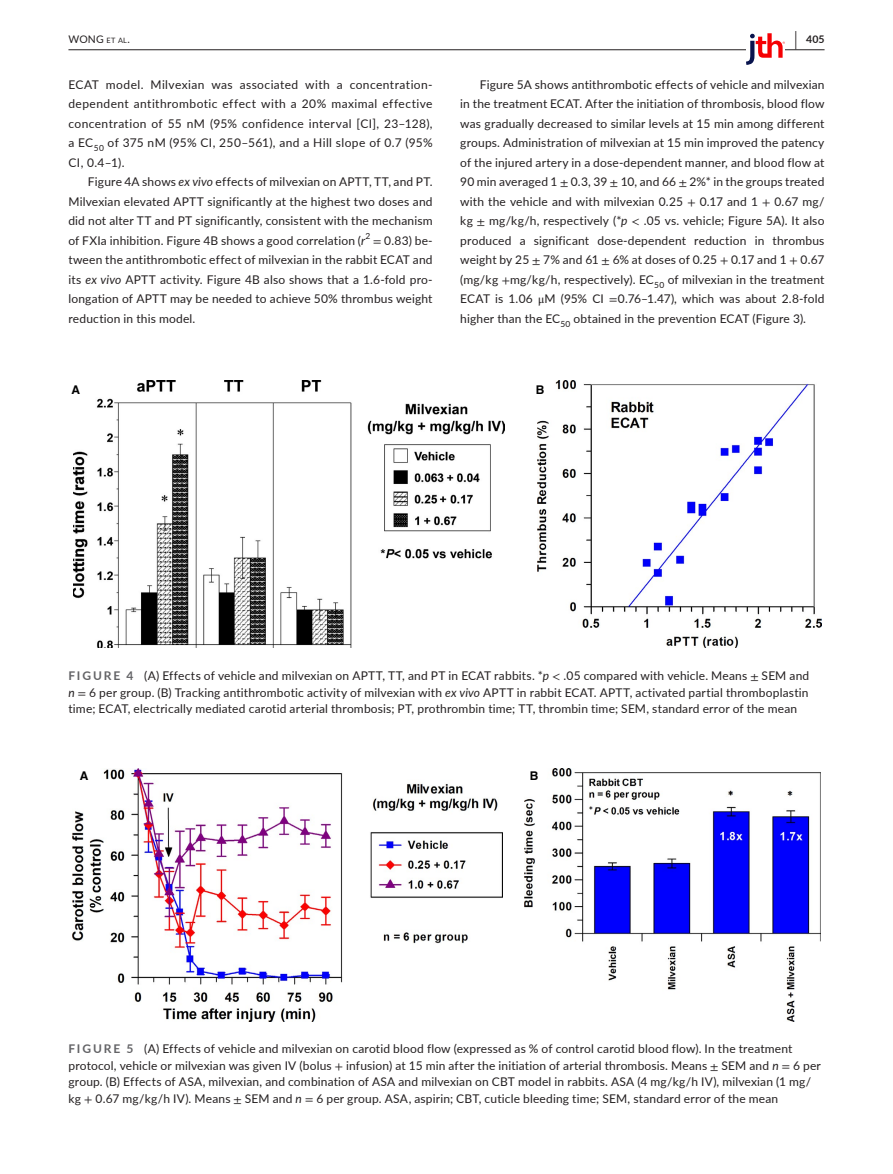
<style>
.page{position:relative;width:893px;height:1174px;background:#fff}
.page>*{position:absolute;margin:0;border:0;box-sizing:border-box;transform-origin:0 0}
.t1{font:12px/19.5px "Lato";letter-spacing:.015em;color:#231f20;text-align:justify}
.t2{font:700 12px "Helvetica";color:#000}
.t3{font:10.5px "Lato";color:#231f20}
.t4{font:700 10.5px "Lato";color:#231f20}
.t5{font:8.4px "Lato";color:#231f20}
.s1{font-size:7.35px}
.s2{font-size:19.5px}
.s3{font-style:italic}
.s4{font-family:"STIX"}
.s5{font-weight:700;color:#636366}
</style>
<div class="page">
<hr style="left:68px;top:49px;width:756px;height:1px;background:#231f20">
<svg style="left:746px;top:33px;width:39px;height:32px"></svg>
<img style="left:73px;top:380px;width:431px;height:268px">
<img style="left:537px;top:380px;width:284px;height:268px">
<img style="left:72px;top:768px;width:430px;height:253px">
<img style="left:525px;top:768px;width:296px;height:253px">
<p class="t3" style="left:68px;top:31px;width:63px">WONG <span class="s1">et al</span>.</p>
<p class="t4" style="left:795px;top:31px;width:31px"><span class="s2">|</span> 405</p>
<p class="t1" style="left:68px;top:74px;width:366px">ECAT model. Milvexian was associated with a concentration&shy;dependent antithrombotic effect with a 20% maximal effective concentration of 55 nM (95% confidence interval [CI], 23–128), a EC<sub>50</sub> of 375 nM (95% CI, 250–561), and a Hill slope of 0.7 (95% CI, 0.4–1).</p>
<p class="t1" style="left:68px;top:171px;width:366px;text-indent:20px">Figure 4A shows <span class="s3">ex vivo</span> effects of milvexian on APTT, TT, and PT.<br>Milvexian elevated APTT significantly at the highest two doses and did not alter TT and PT significantly, consistent with the mechanism of FXIa inhibition. Figure 4B shows a good correlation (<span class="s3">r</span></p>
<p class="t1" style="left:460px;top:74px;width:366px;text-indent:20px">Figure 5A shows antithrombotic effects of vehicle and milvexian in the treatment ECAT. After the initiation of thrombosis, blood flow was gradually decreased to similar levels at 15 min among different groups. Administration of milvexian at 15 min improved the patency of the injured artery in a dose-dependent manner, and blood flow at 90 min averaged 1 <span class="s4">±</span> 0.3, 39 <span class="s4">±</span> 10, and 66 <span class="s4">±</span> 2%* in the groups treated with the vehicle and with milvexian 0.25 <span class="s4">+</span> 0.17 and 1 <span class="s4">+</span> 0.67 mg/ kg <span class="s4">±</span> mg/kg/h, respectively (*<span class="s3">p</span> <span class="s4">&lt;</span> .05 vs. vehicle; Figure 5A). It also produced a significant dose-dependent reduction in thrombus weight by 25 <span class="s4">±</span> 7% and 61 <span class="s4">±</span> 6% at doses of 0.25 <span class="s4">+</span> 0.17 and 1 <span class="s4">+</span> 0.67 (mg/kg <span class="s4">+</span>mg/kg/h, respectively). EC<sub>50</sub> of milvexian in the treatment ECAT is 1.06 <span class="s4">μ</span>M (95% CI <span class="s4">=</span>0.76–1.47), which was about 2.8-fold higher than the EC<sub>50</sub> obtained in the prevention ECAT (Figure 3).</p>
<p class="t5" style="left:365px;top:230px;width:6px">2</p>
<p class="t1" style="left:68px;top:230px;width:366px;text-indent:305px"><span class="s4">=</span> 0.83) be&shy;tween the antithrombotic effect of milvexian in the rabbit ECAT and its <span class="s3">ex vivo</span> APTT activity. Figure 4B also shows that a 1.6-fold pro&shy;longation of APTT may be needed to achieve 50% thrombus weight reduction in this model.</p>
<p class="t2" style="left:72px;top:382px;width:10px">A</p>
<p class="t2" style="left:536px;top:382px;width:10px">B</p>
<p class="t1" style="left:68px;top:667px;width:742px;line-height:16.5px"><span class="s5">FIGURE 4</span> (A) Effects of vehicle and milvexian on APTT, TT, and PT in ECAT rabbits. *<span class="s3">p</span> <span class="s4">&lt;</span> .05 compared with vehicle. Means <span class="s4">±</span> SEM and <span class="s3">n</span> <span class="s4">=</span> 6 per group. (B) Tracking antithrombotic activity of milvexian with <span class="s3">ex vivo</span> APTT in rabbit ECAT. APTT, activated partial thromboplastin time; ECAT, electrically mediated carotid arterial thrombosis; PT, prothrombin time; TT, thrombin time; SEM, standard error of the mean</p>
<p class="t2" style="left:80px;top:768px;width:10px">A</p>
<p class="t2" style="left:530px;top:768px;width:10px">B</p>
<p class="t1" style="left:68px;top:1040px;width:754px;line-height:16.5px;text-align:left"><span class="s5">FIGURE 5</span> (A) Effects of vehicle and milvexian on carotid blood flow (expressed as % of control carotid blood flow). In the treatment protocol, vehicle or milvexian was given IV (bolus <span class="s4">+</span> infusion) at 15 min after the initiation of arterial thrombosis. Means <span class="s4">±</span> SEM and <span class="s3">n</span> <span class="s4">=</span> 6 per group. (B) Effects of ASA, milvexian, and combination of ASA and milvexian on CBT model in rabbits. ASA (4 mg/kg/h IV), milvexian (1 mg/ kg <span class="s4">+</span> 0.67 mg/kg/h IV). Means <span class="s4">±</span> SEM and <span class="s3">n</span> <span class="s4">=</span> 6 per group. ASA, aspirin; CBT, cuticle bleeding time; SEM, standard error of the mean</p>
</div>
